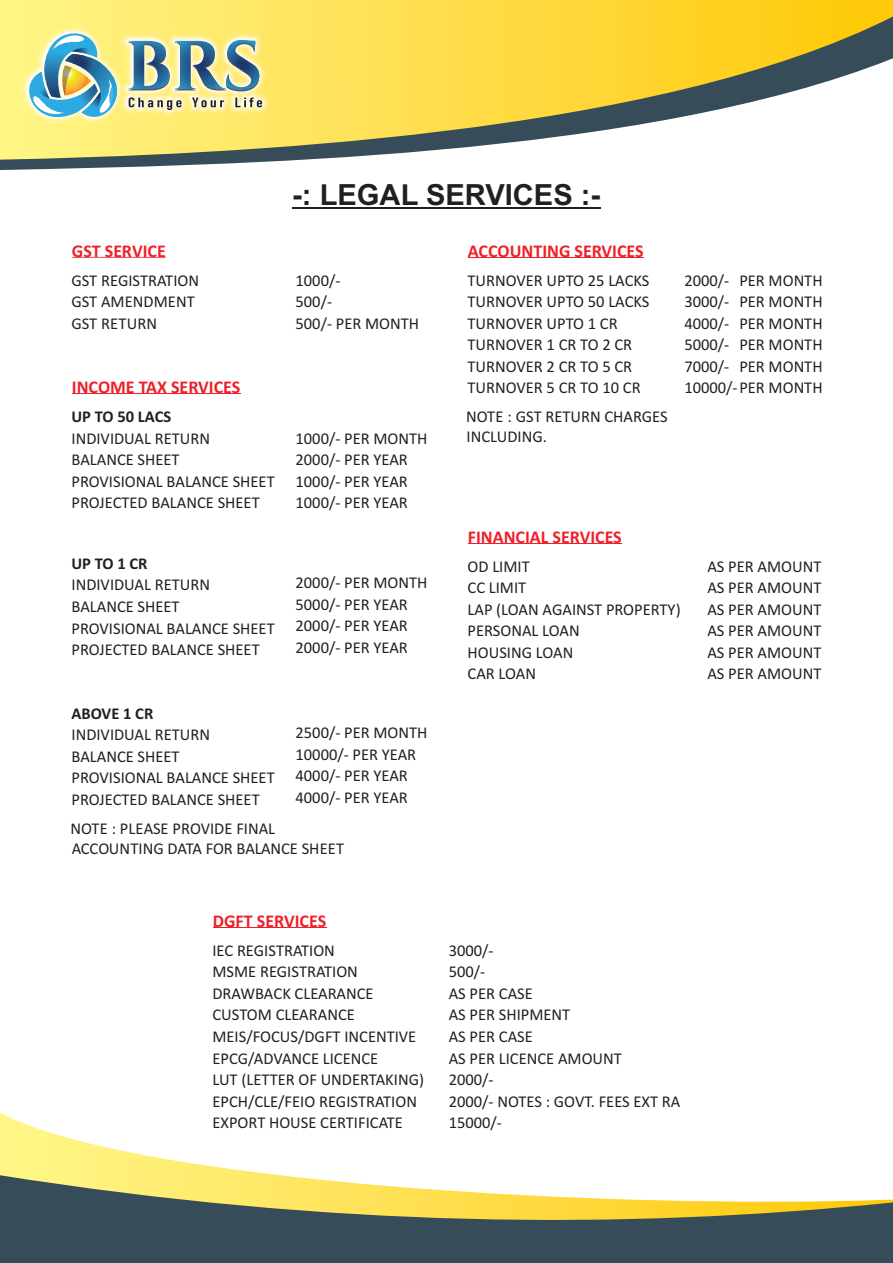
<style>
.page{position:relative;width:893px;height:1263px;background:#fff}
.page>*{position:absolute;margin:0;border:0;box-sizing:border-box;transform-origin:0 0}
.t1{font:700 29.1px "Arial";color:#231f20}
.t2{font:700 18px "Calibri";color:#ee2028}
.t3{font:16.5px/21.6px "Calibri";color:#231f20}
.t4{font:700 16.5px "Calibri";color:#231f20}
</style>
<div class="page">
<svg style="left:0;top:160px;width:297px;height:10px;fill:#364d59"></svg>
<svg style="left:0;top:0;width:893px;height:160px"></svg>
<svg style="left:0;top:1112px;width:278px;height:63px"></svg>
<svg style="left:0;top:1175px;width:893px;height:88px;background:#818870"></svg>
<img style="left:21px;top:25px;width:249px;height:100px">
<svg style="left:129px;top:40px;width:131px;height:51px;background:#97aea1"></svg>
<svg style="left:192px;top:98px;width:32px;height:9px"></svg>
<svg style="left:235px;top:98px;width:27px;height:9px"></svg>
<svg style="left:129px;top:97px;width:53px;height:13px"></svg>
<svg style="left:15px;top:31px;width:106px;height:101px;background:#cbd798"></svg>
<img style="left:65px;top:58px;width:19px;height:6px">
<img style="left:61px;top:65px;width:11px;height:29px">
<img style="left:49px;top:33px;width:37px;height:25px">
<img style="left:33px;top:94px;width:39px;height:23px">
<img style="left:97px;top:72px;width:20px;height:42px">
<hr style="left:292px;top:207px;width:309px;height:1px;background:#231f20">
<svg style="left:72px;top:257px;width:60px;height:1px"></svg>
<hr style="left:132px;top:257px;width:34px;height:1px;background:#ee2028">
<hr style="left:72px;top:393px;width:168px;height:1px;background:#ee2028">
<hr style="left:468px;top:257px;width:176px;height:1px;background:#ee2028">
<hr style="left:468px;top:543px;width:154px;height:1px;background:#ee2028">
<hr style="left:213px;top:927px;width:113px;height:1px;background:#ee2028">
<h1 class="t1" style="left:292px;top:183px;width:310px">-: LEGAL SERVICES :-</h1>
<p class="t2" style="left:72px;top:243px;width:95px">GST SERVICE</p>
<p class="t3" style="left:72px;top:271px;width:129px">GST REGISTRATION<br>GST AMENDMENT<br>GST RETURN</p>
<p class="t3" style="left:296px;top:271px;width:125px">1000/-<br>500/-<br>500/- PER MONTH</p>
<p class="t2" style="left:72px;top:380px;width:170px">INCOME TAX SERVICES</p>
<p class="t4" style="left:72px;top:410px;width:101px">UP TO 50 LACS</p>
<p class="t3" style="left:72px;top:429px;width:205px">INDIVIDUAL RETURN<br>BALANCE SHEET<br>PROVISIONAL BALANCE SHEET<br>PROJECTED BALANCE SHEET</p>
<p class="t3" style="left:296px;top:429px;width:133px">1000/- PER MONTH<br>2000/- PER YEAR<br>1000/- PER YEAR<br>1000/- PER YEAR</p>
<p class="t4" style="left:72px;top:556px;width:78px">UP TO 1 CR</p>
<p class="t3" style="left:72px;top:575px;width:205px">INDIVIDUAL RETURN<br>BALANCE SHEET<br>PROVISIONAL BALANCE SHEET<br>PROJECTED BALANCE SHEET</p>
<p class="t3" style="left:296px;top:573px;width:133px">2000/- PER MONTH<br>5000/- PER YEAR<br>2000/- PER YEAR<br>2000/- PER YEAR</p>
<p class="t4" style="left:72px;top:706px;width:83px">ABOVE 1 CR</p>
<p class="t3" style="left:72px;top:725px;width:205px">INDIVIDUAL RETURN<br>BALANCE SHEET<br>PROVISIONAL BALANCE SHEET<br>PROJECTED BALANCE SHEET</p>
<p class="t3" style="left:296px;top:723px;width:133px">2500/- PER MONTH<br>10000/- PER YEAR<br>4000/- PER YEAR<br>4000/- PER YEAR</p>
<p class="t3" style="left:71px;top:820px;width:275px;line-height:20.1px">NOTE : PLEASE PROVIDE FINAL<br>ACCOUNTING DATA FOR BALANCE SHEET</p>
<p class="t2" style="left:468px;top:243px;width:177px">ACCOUNTING SERVICES</p>
<p class="t3" style="left:468px;top:271px;width:183px">TURNOVER UPTO 25 LACKS<br>TURNOVER UPTO 50 LACKS<br>TURNOVER UPTO 1 CR<br>TURNOVER 1 CR TO 2 CR<br>TURNOVER 2 CR TO 5 CR<br>TURNOVER 5 CR TO 10 CR</p>
<p class="t3" style="left:684px;top:271px;width:140px">2000/-<br>3000/-<br>4000/-<br>5000/-<br>7000/-<br>10000/-PER MONTH</p>
<p class="t3" style="left:739px;top:271px;width:85px;text-align:justify">PER MONTH PER MONTH PER MONTH PER MONTH PER MONTH</p>
<p class="t3" style="left:466px;top:408px;width:203px;line-height:20.1px">NOTE : GST RETURN CHARGES<br>INCLUDING.</p>
<p class="t2" style="left:468px;top:529px;width:155px">FINANCIAL SERVICES</p>
<p class="t3" style="left:468px;top:557px;width:215px">OD LIMIT<br>CC LIMIT<br>LAP (LOAN AGAINST PROPERTY)<br>PERSONAL LOAN<br>HOUSING LOAN<br>CAR LOAN</p>
<p class="t3" style="left:707px;top:557px;width:116px;text-align:justify">AS PER AMOUNT AS PER AMOUNT AS PER AMOUNT AS PER AMOUNT AS PER AMOUNT AS PER AMOUNT</p>
<p class="t2" style="left:213px;top:913px;width:115px">DGFT SERVICES</p>
<p class="t3" style="left:212px;top:941px;width:213px">IEC REGISTRATION<br>MSME REGISTRATION<br>DRAWBACK CLEARANCE<br>CUSTOM CLEARANCE<br>MEIS/FOCUS/DGFT INCENTIVE<br>EPCG/ADVANCE LICENCE<br>LUT (LETTER OF UNDERTAKING)<br>EPCH/CLE/FEIO REGISTRATION<br>EXPORT HOUSE CERTIFICATE</p>
<p class="t3" style="left:449px;top:941px;width:233px">3000/-<br>500/-<br>AS PER CASE<br>AS PER SHIPMENT<br>AS PER CASE<br>AS PER LICENCE AMOUNT<br>2000/-<br>2000/- NOTES : GOVT. FEES EXT RA<br>15000/-</p>
</div>
